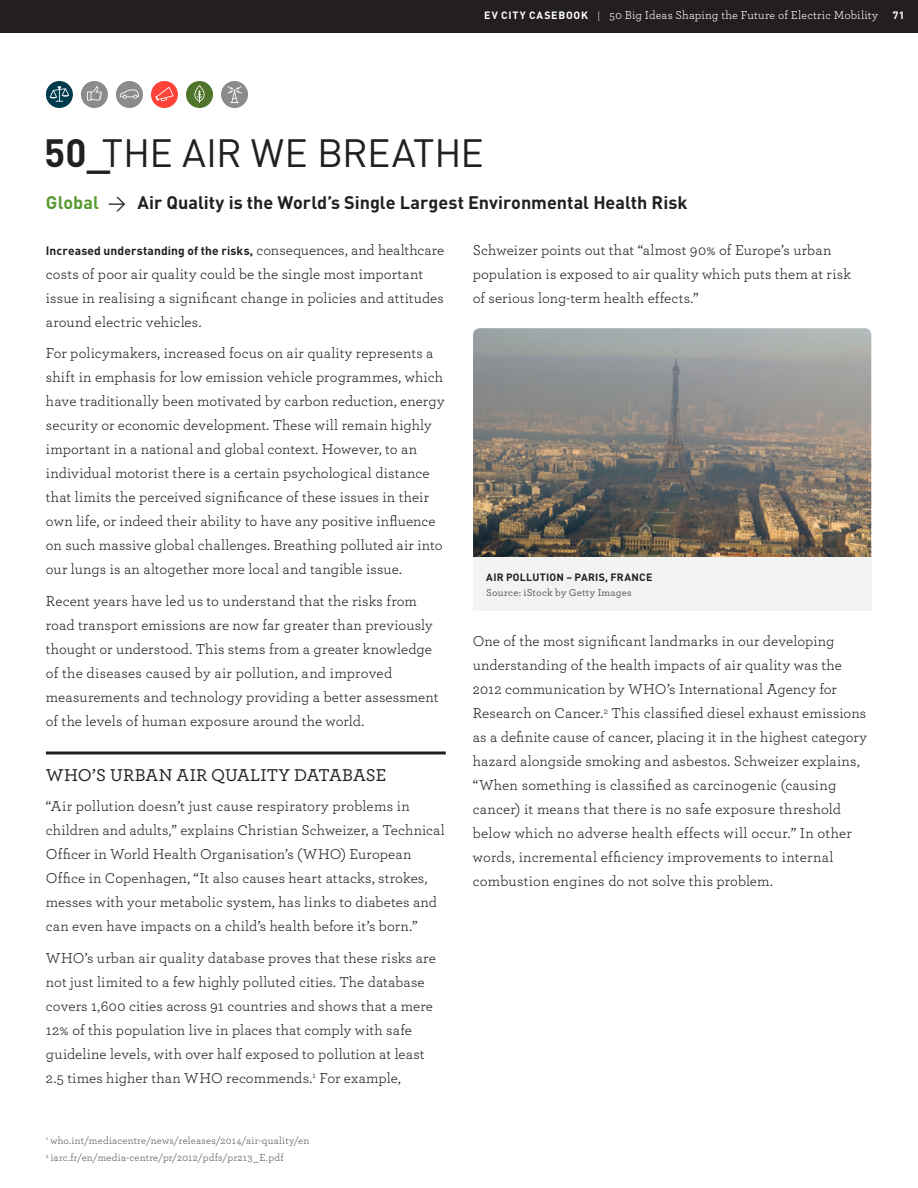
<style>
.page{position:relative;width:918px;height:1188px;background:#fff}
.page>*{position:absolute;margin:0;border:0;box-sizing:border-box;transform-origin:0 0}
.t1{font:39px "DIN";letter-spacing:-.015em;color:#231f20}
.t2{font:700 18px "DIN";color:#231f20}
.Subhead{font:500 18px "Archer";letter-spacing:.005em;color:#231f20}
.Body{font:15px/24px "Archer";letter-spacing:.005em;color:#231f20}
.t3{font:12px "Archer";letter-spacing:.01em;color:#fff}
.Body-2{font:700 12px "DIN";letter-spacing:.01em;color:#231f20}
.Footnote{font:10.5px "Archer";letter-spacing:.02em;color:#54575a}
.Image_Caption-Source{font:500 10.5px "Archer";letter-spacing:.02em;color:#54575a}
.Image_Caption-Title{font:700 10.5px "DIN";letter-spacing:.025em;color:#231f20}
.s1{font-family:"DIN";font-weight:700;font-size:10.5px}
.s2{font-size:10.5px}
.s3{font-weight:700}
.s4{color:#589b31}
.s5{font-weight:400}
.s6{font-family:"Archer";font-weight:400;font-size:15px}
</style>
<div class="page">
<div style="left:46px;top:81px;width:27px;height:27px;background:#003b4d;border-radius:14px"></div>
<div style="left:81px;top:81px;width:27px;height:27px;background:#8a8b8d;border-radius:14px"></div>
<div style="left:116px;top:81px;width:27px;height:27px;background:#8a8b8d;border-radius:14px"></div>
<div style="left:151px;top:81px;width:27px;height:27px;background:#ff4338;border-radius:14px"></div>
<div style="left:186px;top:81px;width:27px;height:27px;background:#50752a;border-radius:14px"></div>
<div style="left:221px;top:81px;width:27px;height:27px;background:#8a8b8d;border-radius:14px"></div>
<hr style="left:46px;top:751px;width:400px;height:3px;background:#231f20">
<img style="left:473px;top:328px;width:398px;height:229px">
<div style="left:473px;top:557px;width:398px;height:54px;background:#f3f3f3"></div>
<div style="left:0;top:0;width:918px;height:32px;background:#231f20"></div>
<svg style="left:155px;top:87px;width:19px;height:14px"></svg>
<svg style="left:87px;top:86px;width:15px;height:15px"></svg>
<svg style="left:227px;top:86px;width:15px;height:17px"></svg>
<svg style="left:50px;top:86px;width:19px;height:16px"></svg>
<svg style="left:120px;top:90px;width:19px;height:9px"></svg>
<svg style="left:194px;top:85px;width:11px;height:18px"></svg>
<p class="t3" style="left:484px;top:8px;width:422px"><span class="s1">EV CITY CASEBOOK</span> <span class="s2">|</span> 50 Big Ideas Shaping the Future of Electric Mobility <span class="s1">71</span></p>
<p class="t1" style="left:44px;top:129px;width:441px"><span class="s3">50_</span>THE AIR WE BREATHE</p>
<p class="t2" style="left:46px;top:191px;width:643px"><span class="s4">Global</span> <span class="s5">&gt;</span> Air Quality is the World’s Single Largest Environmental Health Risk</p>
<p class="Body-2" style="left:46px;top:243px;width:400px">Increased understanding of the risks, <span class="s6">consequences, and healthcare</span></p>
<p class="Body" style="left:46px;top:262px;width:400px">costs of poor air quality could be the single most important issue in realising a significant change in policies and attitudes around electric vehicles.</p>
<p class="Body" style="left:46px;top:341px;width:400px">For policymakers, increased focus on air quality represents a shift in emphasis for low emission vehicle programmes, which have traditionally been motivated by carbon reduction, energy security or economic development. These will remain highly important in a national and global context. However, to an individual motorist there is a certain psychological distance that limits the perceived significance of these issues in their own life, or indeed their ability to have any positive influence on such massive global challenges. Breathing polluted air into our lungs is an altogether more local and tangible issue.</p>
<p class="Body" style="left:46px;top:589px;width:394px">Recent years have led us to understand that the risks from road transport emissions are now far greater than previously thought or understood. This stems from a greater knowledge of the diseases caused by air pollution, and improved measurements and technology providing a better assessment of the levels of human exposure around the world.</p>
<p class="Subhead" style="left:46px;top:764px;width:342px">WHO’S URBAN AIR QUALITY DATABASE</p>
<p class="Body" style="left:46px;top:794px;width:400px">“Air pollution doesn’t just cause respiratory problems in children and adults,” explains Christian Schweizer, a Technical Officer in World Health Organisation’s (WHO) European Office in Copenhagen, “It also causes heart attacks, strokes, messes with your metabolic system, has links to diabetes and can even have impacts on a child’s health before it’s born.”</p>
<p class="Body" style="left:46px;top:946px;width:392px">WHO’s urban air quality database proves that these risks are not just limited to a few highly polluted cities. The database covers 1,600 cities across 91 countries and shows that a mere 12% of this population live in places that comply with safe guideline levels, with over half exposed to pollution at least 2.5 times higher than WHO recommends.<sup>1</sup> For example,</p>
<p class="Footnote" style="left:46px;top:1134px;width:265px"><sup>1</sup> who.int/mediacentre/news/releases/2014/air-quality/en</p>
<p class="Footnote" style="left:46px;top:1151px;width:239px"><sup>2</sup> iarc.fr/en/media-centre/pr/2012/pdfs/pr213_E.pdf</p>
<p class="Body" style="left:473px;top:238px;width:380px">Schweizer points out that “almost 90% of Europe’s urban population is exposed to air quality which puts them at risk of serious long-term health effects.”</p>
<p class="Image_Caption-Title" style="left:486px;top:570px;width:168px">AIR POLLUTION – PARIS, FRANCE</p>
<p class="Image_Caption-Source" style="left:486px;top:586px;width:147px">Source: iStock by Getty Images</p>
<p class="Body" style="left:473px;top:629px;width:396px">One of the most significant landmarks in our developing understanding of the health impacts of air quality was the 2012 communication by WHO’s International Agency for Research on Cancer.<sup>2</sup> This classified diesel exhaust emissions as a definite cause of cancer, placing it in the highest category hazard alongside smoking and asbestos. Schweizer explains, “When something is classified as carcinogenic (causing cancer) it means that there is no safe exposure threshold below which no adverse health effects will occur.” In other words, incremental efficiency improvements to internal combustion engines do not solve this problem.</p>
</div>
